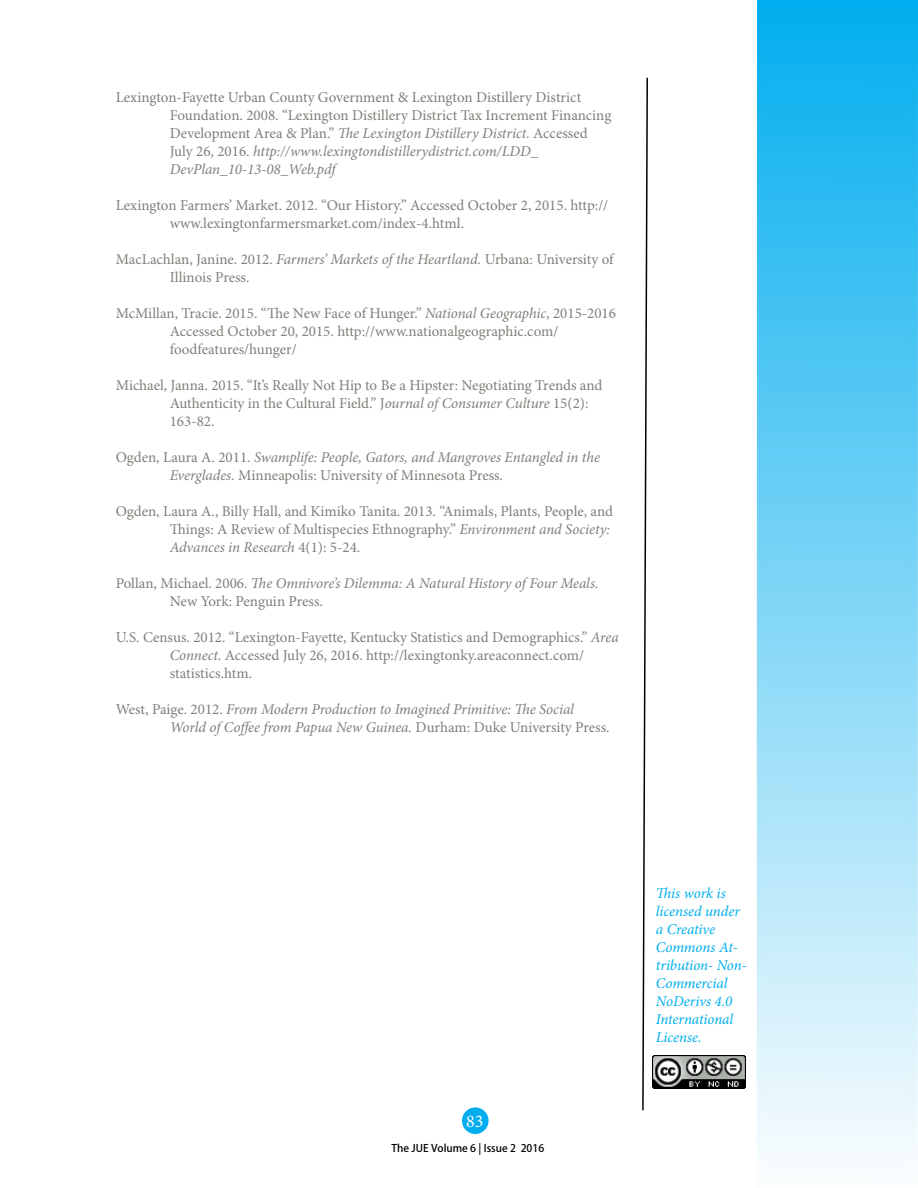
<style>
.page{position:relative;width:918px;height:1188px;background:#fff}
.page>*{position:absolute;margin:0;border:0;box-sizing:border-box;transform-origin:0 0}
.t1{font:18px "Minion Pro";color:#fff}
.t2{font:15px/18px "Minion Pro";color:#7f7f79}
.t3{font:italic 15px/18px "Minion Pro";letter-spacing:-.01em;color:#7f7f79}
.t4{font:italic 15px/18px "Minion Pro";letter-spacing:-.005em;color:#00aeef}
.t5{font:10.5px "Adobe Heiti Std";color:#000}
.s1{font-style:italic}
.s2{font-style:normal}
</style>
<div class="page">
<div style="left:462px;top:1107px;width:27px;height:27px;background:#00aeef;border-radius:50%"></div>
<div style="left:757px;top:0;width:161px;height:1188px;background:linear-gradient(to bottom,#01aeee,#fbfdfe)"></div>
<svg style="left:642px;top:77px;width:6px;height:1034px"></svg>
<img style="left:652px;top:1056px;width:93px;height:32px">
<p class="t2" style="left:116px;top:88px;width:467px">Lexington-Fayette Urban County Government &amp; Lexington Distillery District</p>
<p class="t2" style="left:170px;top:106px;width:443px">Foundation. 2008. “Lexington Distillery District Tax Increment Financing<br>Development Area &amp; Plan.” <span class="s1">The Lexington Distillery District.</span> Accessed</p>
<p class="t3" style="left:170px;top:142px;width:370px"><span class="s2">July 26, 2016.</span> http://www.lexingtondistillerydistrict.com/LDD_<br>DevPlan_10-13-08_Web.pdf</p>
<p class="t2" style="left:170px;top:196px;width:440px;text-indent:-54px">Lexington Farmers’ Market. 2012. “Our History.” Accessed October 2, 2015. http:// www.lexingtonfarmersmarket.com/index-4.html.</p>
<p class="t2" style="left:170px;top:250px;width:445px;text-indent:-54px">MacLachlan, Janine. 2012. <span class="s1">Farmers’ Markets of the Heartland.</span> Urbana: University of<br>Illinois Press.</p>
<p class="t2" style="left:170px;top:304px;width:448px;text-indent:-54px">McMillan, Tracie. 2015. “The New Face of Hunger.” <span class="s1">National Geographic</span>, 2015-2016<br>Accessed October 20, 2015. http://www.nationalgeographic.com/ foodfeatures/hunger/</p>
<p class="t2" style="left:170px;top:376px;width:434px;text-indent:-54px">Michael, Janna. 2015. “It’s Really Not Hip to Be a Hipster: Negotiating Trends and<br>Authenticity in the Cultural Field.” J<span class="s1">ournal of Consumer Culture</span> 15(2):<br>163-82.</p>
<p class="t3" style="left:170px;top:448px;width:432px;text-indent:-54px"><span class="s2">Ogden, Laura A. 2011.</span> Swamplife: People, Gators, and Mangroves Entangled in the<br>Everglades. <span class="s2">Minneapolis: University of Minnesota Press.</span></p>
<p class="t2" style="left:170px;top:502px;width:445px;text-indent:-54px">Ogden, Laura A., Billy Hall, and Kimiko Tanita. 2013. “Animals, Plants, People, and<br>Things: A Review of Multispecies Ethnography.” <span class="s1">Environment and Society:<br>Advances in Research</span> 4(1): 5-24.</p>
<p class="t3" style="left:170px;top:574px;width:430px;text-indent:-54px"><span class="s2">Pollan, Michael. 2006.</span> The Omnivore’s Dilemma: A Natural History of Four Meals.<br><span class="s2">New York: Penguin Press.</span></p>
<p class="t2" style="left:170px;top:628px;width:451px;text-indent:-54px">U.S. Census. 2012. “Lexington-Fayette, Kentucky Statistics and Demographics.” <span class="s1">Area<br>Connect.</span> Accessed July 26, 2016. http://lexingtonky.areaconnect.com/</p>
<p class="t2" style="left:170px;top:664px;width:84px">statistics.htm.</p>
<p class="t3" style="left:170px;top:700px;width:441px;text-indent:-54px"><span class="s2">West, Paige. 2012.</span> From Modern Production to Imagined Primitive: The Social<br>World of Coffee from Papua New Guinea. <span class="s2">Durham: Duke University Press.</span></p>
<p class="t1" style="left:466px;top:1110px;width:19px">83</p>
<p class="t5" style="left:392px;top:1142px;width:154px">The JUE Volume 6 | Issue 2 2016</p>
<p class="t4" style="left:656px;top:884px;width:92px">This work is licensed under a Creative<br>Commons At&shy;tribution- Non-<br>Commercial<br>NoDerivs 4.0<br>International<br>License.</p>
</div>
